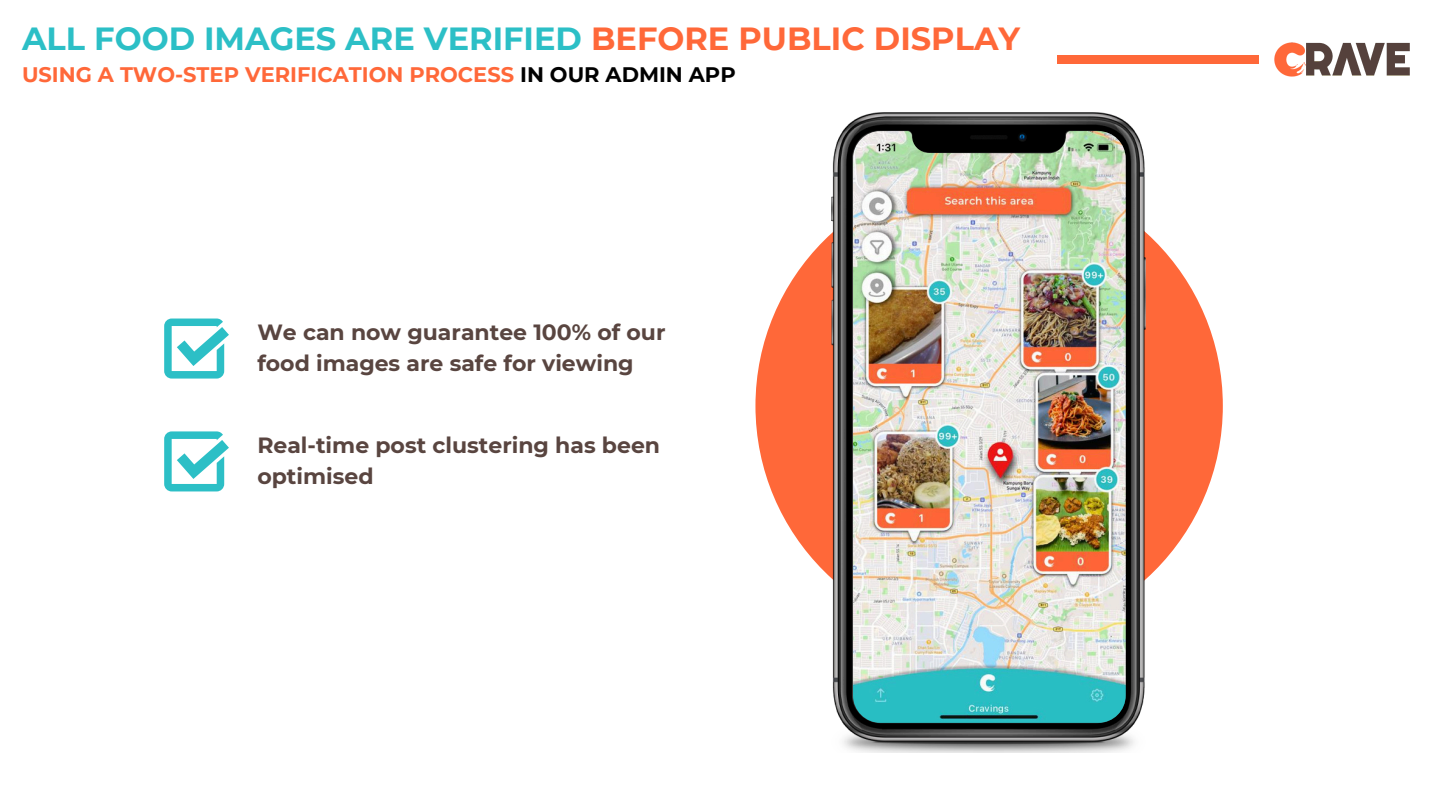
<style>
.page{position:relative;width:1440px;height:810px;background:#fff}
.page>*{position:absolute;margin:0;border:0;box-sizing:border-box;transform-origin:0 0}
.t1{font:700 32px "Montserrat";color:#2cbfc6}
.t2{font:700 22px/30.8px "Montserrat";color:#594540}
.t3{font:700 21px "Montserrat";color:#ff6839}
.s1{color:#ff6839}
.s2{color:#000}
</style>
<div class="page">
<div style="left:755px;top:172px;width:468px;height:468px;background:#ff6839;border-radius:50%"></div>
<img style="left:832px;top:113px;width:314px;height:640px">
<img style="left:853px;top:131px;width:273px;height:592px">
<img style="left:1318px;top:42px;width:92px;height:34px">
<img style="left:1274px;top:42px;width:44px;height:35px">
<div style="left:1057px;top:55px;width:202px;height:9px;background:#ff6839"></div>
<svg style="left:164px;top:319px;width:65px;height:60px"></svg>
<svg style="left:164px;top:431px;width:65px;height:60px"></svg>
<p class="t1" style="left:22px;top:19px;width:1000px">ALL FOOD IMAGES ARE VERIFIED <span class="s1">BEFORE PUBLIC DISPLAY</span></p>
<p class="t3" style="left:22px;top:62px;width:715px">USING A TWO-STEP VERIFICATION PROCESS <span class="s2">IN OUR ADMIN APP</span></p>
<p class="t2" style="left:257px;top:317px;width:410px">We can now guarantee 100% of our food images are safe for viewing</p>
<p class="t2" style="left:257px;top:430px;width:404px">Real-time post clustering has been optimised</p>
</div>
